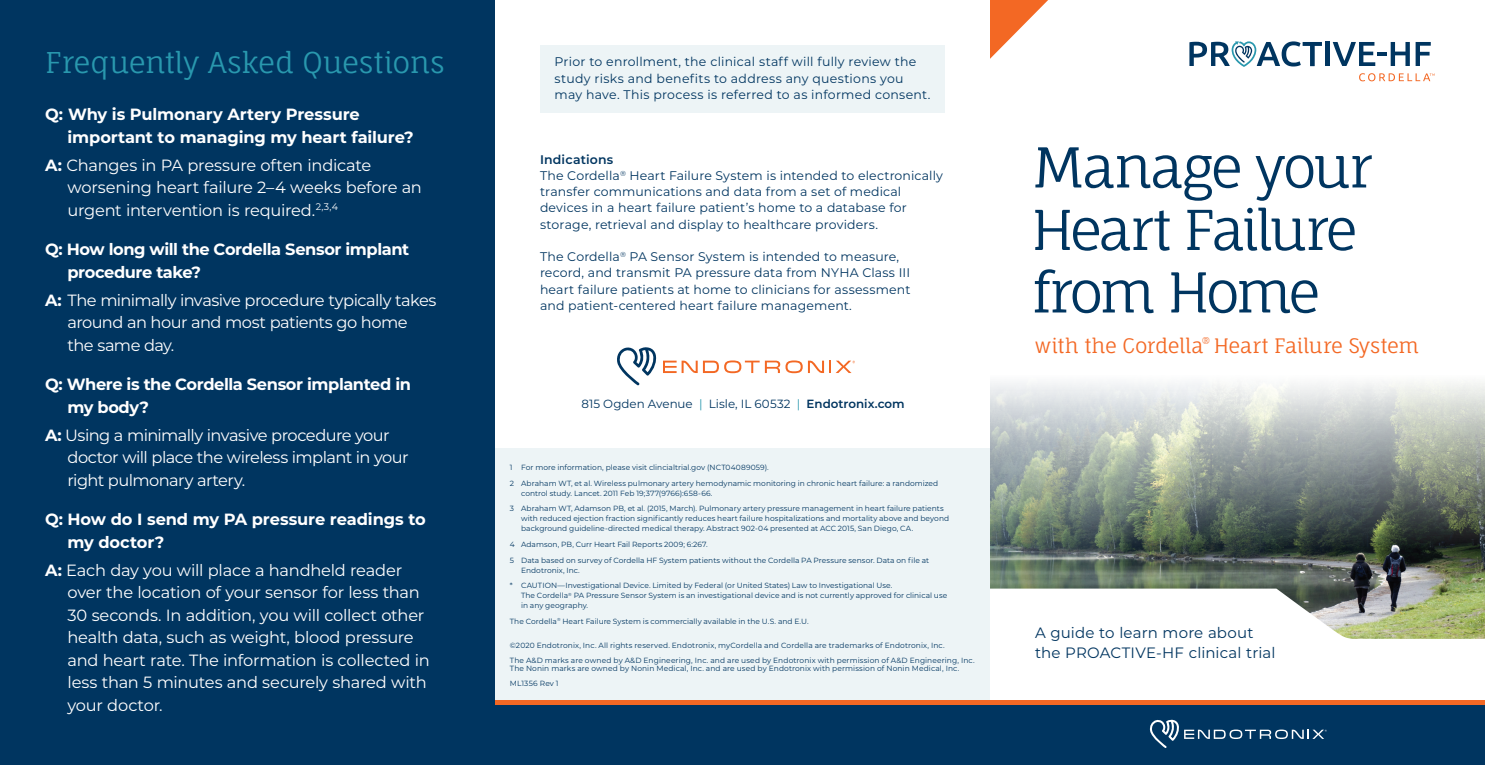
<style>
.page{position:relative;width:1485px;height:765px;background:#fff}
.page>*{position:absolute;margin:0;border:0;box-sizing:border-box;transform-origin:0 0}
.t1{font:55px/62.5px "Fauna One";letter-spacing:-.06em;color:#003560}
.Headline{font:28.75px "Fauna One";letter-spacing:-.005em;color:#2998ae}
.Subhead{font:20px "Fauna One";letter-spacing:-.02em;color:#f36824}
.Content{font:16.25px/22.5px "Montserrat";letter-spacing:-.02em;color:#fff}
.Content-2{font:700 16.25px/22.5px "Montserrat";letter-spacing:-.02em;color:#fff}
.Body_Copy{font:15px/20px "Montserrat";letter-spacing:.01em;color:#003560}
.Body_Copy-2{font:12.5px/16.2px "Montserrat";letter-spacing:.01em;color:#003560}
.Body_Copy-3{font:600 12.5px "Montserrat";letter-spacing:.015em;color:#003560}
.t2{font:11.88px "Montserrat";letter-spacing:.005em;color:#003560}
.Disclosure{font:7.5px/10px "Montserrat";letter-spacing:.005em;color:#003560}
.s1{font-weight:700}
.s2{color:#2998ae}
.s3{font-weight:600}
</style>
<div class="page">
<div style="left:0;top:0;width:495px;height:765px;background:#003560"></div>
<div style="left:495px;top:448px;width:495px;height:296px;background:#edf4f6"></div>
<div style="left:540px;top:45px;width:405px;height:67px;background:#edf4f6"></div>
<svg style="left:617px;top:347px;width:40px;height:38px"></svg>
<svg style="left:663px;top:360px;width:117px;height:13px"></svg>
<svg style="left:786px;top:360px;width:69px;height:13px"></svg>
<img style="left:990px;top:382px;width:495px;height:207px">
<img style="left:1277px;top:589px;width:208px;height:50px">
<div style="left:495px;top:704px;width:990px;height:61px;background:#003560"></div>
<hr style="left:495px;top:700px;width:990px;height:4px;background:#f36824">
<svg style="left:1149px;top:719px;width:178px;height:29px"></svg>
<hr style="left:1377px;top:52px;width:10px;height:4px;background:#003560">
<div style="left:1325px;top:42px;width:5px;height:24px;background:#003560"></div>
<svg style="left:1333px;top:42px;width:42px;height:24px"></svg>
<svg style="left:1391px;top:42px;width:19px;height:24px"></svg>
<svg style="left:1416px;top:42px;width:15px;height:24px"></svg>
<svg style="left:1189px;top:41px;width:133px;height:26px"></svg>
<svg style="left:1359px;top:73px;width:76px;height:8px"></svg>
<svg style="left:990px;top:0;width:58px;height:59px"></svg>
<p class="Headline" style="left:45px;top:45px;width:401px">Frequently Asked Questions</p>
<p class="Content-2" style="left:68px;top:102px;width:348px;text-indent:-22px">Q: Why is Pulmonary Artery Pressure important to managing my heart failure?</p>
<p class="Content" style="left:68px;top:153px;width:356px;text-indent:-22px"><span class="s1">A:</span> Changes in PA pressure often indicate worsening heart failure 2–4 weeks before an urgent intervention is required.<sup>2,3,4</sup></p>
<p class="Content-2" style="left:68px;top:237px;width:343px;text-indent:-22px">Q: How long will the Cordella Sensor implant procedure take?</p>
<p class="Content" style="left:68px;top:288px;width:371px;text-indent:-22px"><span class="s1">A:</span> The minimally invasive procedure typically takes around an hour and most patients go home the same day.</p>
<p class="Content-2" style="left:68px;top:372px;width:345px;text-indent:-22px">Q: Where is the Cordella Sensor implanted in my body?</p>
<p class="Content" style="left:68px;top:423px;width:343px;text-indent:-22px"><span class="s1">A:</span> Using a minimally invasive procedure your doctor will place the wireless implant in your right pulmonary artery.</p>
<p class="Content-2" style="left:68px;top:507px;width:360px;text-indent:-22px">Q: How do I send my PA pressure readings to my doctor?</p>
<p class="Content" style="left:68px;top:558px;width:364px;text-indent:-22px"><span class="s1">A:</span> Each day you will place a handheld reader over the location of your sensor for less than 30 seconds. In addition, you will collect other health data, such as weight, blood pressure and heart rate. The information is collected in less than 5 minutes and securely shared with your doctor.</p>
<p class="Body_Copy-2" style="left:555px;top:53px;width:377px">Prior to enrollment, the clinical staff will fully review the study risks and benefits to address any questions you may have. This process is referred to as informed consent.</p>
<p class="Body_Copy-3" style="left:540px;top:150px;width:75px">Indications</p>
<p class="Body_Copy-2" style="left:540px;top:167px;width:405px">The Cordella<sup>®</sup> Heart Failure System is intended to electronically transfer communications and data from a set of medical devices in a heart failure patient’s home to a database for storage, retrieval and display to healthcare providers.</p>
<p class="Body_Copy-2" style="left:540px;top:248px;width:372px">The Cordella<sup>®</sup> PA Sensor System is intended to measure, record, and transmit PA pressure data from NYHA Class III heart failure patients at home to clinicians for assessment and patient-centered heart failure management.</p>
<p class="t2" style="left:581px;top:396px;width:325px">815 Ogden Avenue <span class="s2">|</span> Lisle, IL 60532 <span class="s2">|</span> <span class="s3">Endotronix.com</span></p>
<p class="Disclosure" style="left:510px;top:462px;width:261px">1 For more information, please visit clincialtrial.gov (NCT04089059).</p>
<p class="Disclosure" style="left:521px;top:478px;width:419px;text-indent:-11px">2 Abraham WT, et al. Wireless pulmonary artery hemodynamic monitoring in chronic heart failure: a randomized control study. Lancet. 2011 Feb 19;377(9766):658-66.</p>
<p class="Disclosure" style="left:521px;top:503px;width:430px;text-indent:-11px">3 Abraham WT, Adamson PB, et al. (2015, March). Pulmonary artery pressure management in heart failure patients with reduced ejection fraction significantly reduces heart failure hospitalizations and mortality above and beyond background guideline-directed medical therapy. Abstract 902-04 presented at ACC 2015, San Diego, CA.</p>
<p class="Disclosure" style="left:510px;top:539px;width:200px">4 Adamson, PB, Curr Heart Fail Reports 2009; 6:267.</p>
<p class="Disclosure" style="left:521px;top:555px;width:410px;text-indent:-11px">5 Data based on survey of Cordella HF System patients without the Cordella PA Pressure sensor. Data on file at<br>Endotronix, Inc.</p>
<p class="Disclosure" style="left:521px;top:580px;width:428px;text-indent:-11px">* CAUTION—Investigational Device. Limited by Federal (or United States) Law to Investigational Use.<br>The Cordella<sup>®</sup> PA Pressure Sensor System is an investigational device and is not currently approved for clinical use in any geography.</p>
<p class="Disclosure" style="left:510px;top:616px;width:300px">The Cordella<sup>®</sup> Heart Failure System is commercially available in the U.S. and E.U.</p>
<p class="Disclosure" style="left:510px;top:640px;width:436px">©2020 Endotronix, Inc. All rights reserved. Endotronix, myCordella and Cordella are trademarks of Endotronix, Inc.</p>
<p class="Disclosure" style="left:510px;top:655px;width:466px;line-height:8.8px">The A&amp;D marks are owned by A&amp;D Engineering, Inc. and are used by Endotronix with permission of A&amp;D Engineering, Inc.<br>The Nonin marks are owned by Nonin Medical, Inc. and are used by Endotronix with permission of Nonin Medical, Inc.</p>
<p class="Disclosure" style="left:510px;top:678px;width:50px">ML1356 Rev 1</p>
<p class="t1" style="left:1031px;top:136px;width:342px">Manage your<br>Heart Failure from Home</p>
<p class="Subhead" style="left:1035px;top:333px;width:385px">with the Cordella<sup>®</sup> Heart Failure System</p>
<p class="Body_Copy" style="left:1035px;top:622px;width:242px">A guide to learn more about the PROACTIVE-HF clinical trial</p>
</div>
